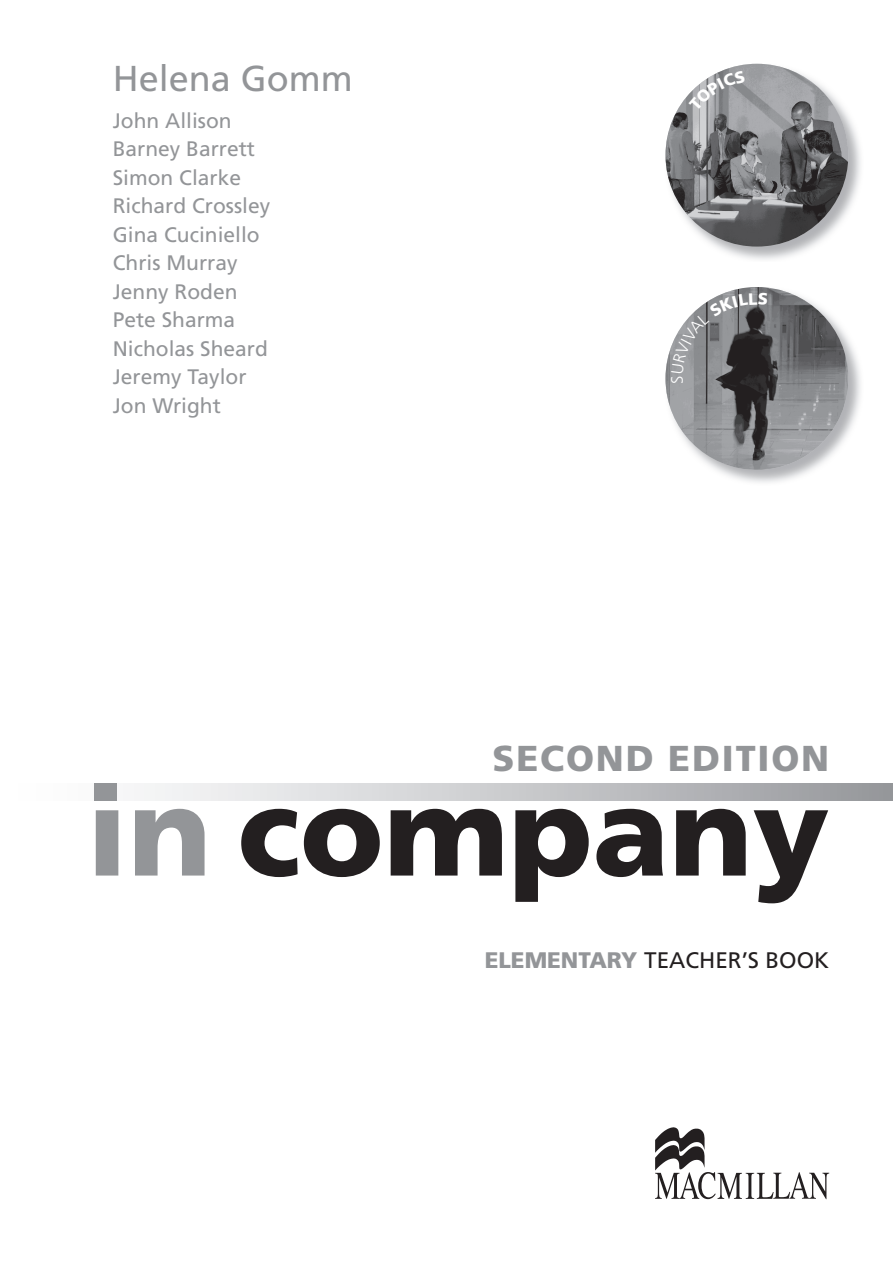
<style>
.page{position:relative;width:893px;height:1263px;background:#fff}
.page>*{position:absolute;margin:0;border:0;box-sizing:border-box;transform-origin:0 0}
.t1{font:900 125.25px "Frutiger LT Std";color:#231f20}
.t2{font:900 36px "Frutiger LT Std";letter-spacing:.05em;color:#939598}
.t3{font:36px "Frutiger LT Std";color:#939598}
.t4{font:22.5px "Frutiger LT Std";color:#231f20}
.t5{font:21px/28.5px "Frutiger LT Std";color:#939598}
.s1{color:#939598}
.s2{font-weight:900;color:#939598}
</style>
<div class="page">
<img style="left:671px;top:287px;width:190px;height:196px">
<img style="left:665px;top:287px;width:183px;height:183px;border-radius:91px">
<img style="left:671px;top:63px;width:190px;height:197px">
<img style="left:665px;top:64px;width:183px;height:183px;border-radius:91px">
<svg style="left:655px;top:1127px;width:174px;height:72px"></svg>
<div style="left:0;top:783px;width:893px;height:17px;background:linear-gradient(to right,#fff,#999b9f)"></div>
<div style="left:94px;top:783px;width:23px;height:17px;background:#939598"></div>
<svg style="left:671px;top:292px;width:97px;height:91px"></svg>
<svg style="left:688px;top:70px;width:57px;height:41px"></svg>
<h2 class="t3" style="left:113px;top:57px;width:242px">Helena Gomm</h2>
<p class="t5" style="left:113px;top:106px;width:159px">John Allison<br>Barney Barrett<br>Simon Clarke<br>Richard Crossley<br>Gina Cuciniello<br>Chris Murray<br>Jenny Roden<br>Pete Sharma<br>Nicholas Sheard<br>Jeremy Taylor<br>Jon Wright</p>
<h2 class="t2" style="left:493px;top:737px;width:338px">SECOND EDITION</h2>
<h1 class="t1" style="left:86px;top:756px;width:744px"><span class="s1">IN</span> COMPANY</h1>
<p class="t4" style="left:485px;top:947px;width:346px"><span class="s2">ELEMENTARY</span> TEACHER’S BOOK</p>
</div>
